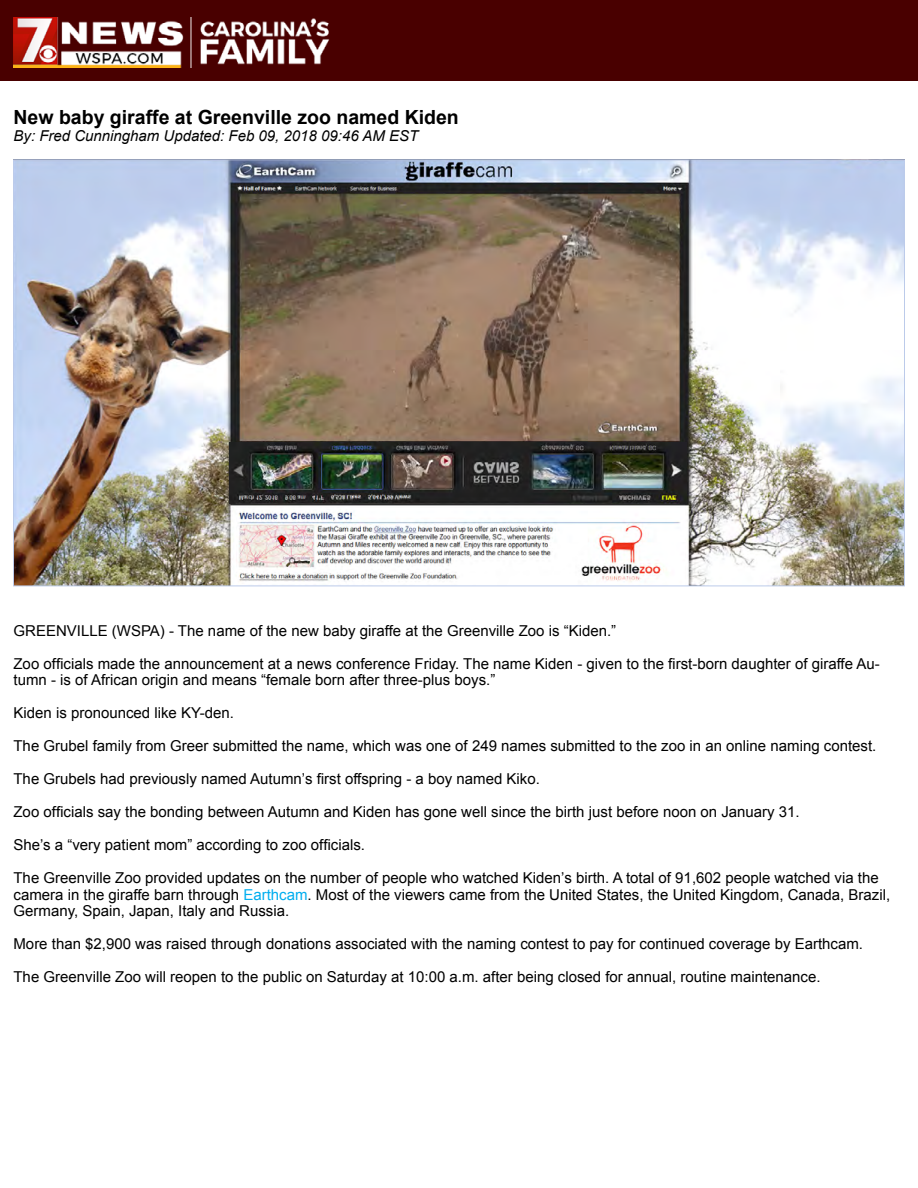
<style>
.page{position:relative;width:918px;height:1188px;background:#fff}
.page>*{position:absolute;margin:0;border:0;box-sizing:border-box;transform-origin:0 0}
.t1{font:700 19.5px "Arial";color:#000}
.t2{font:15px/16.5px "Arial";color:#000}
.t3{font:italic 15px "Arial";color:#000}
.s1{color:#00aeef}
</style>
<div class="page">
<img style="left:15px;top:162px;width:888px;height:422px">
<img style="left:230px;top:443px;width:456px;height:61px">
<div style="left:0;top:0;width:918px;height:81px;background:#490000"></div>
<img style="left:14px;top:17px;width:316px;height:50px">
<h1 class="t1" style="left:14px;top:104px;width:447px">New baby giraffe at Greenville zoo named Kiden</h1>
<p class="t3" style="left:14px;top:126px;width:406px">By: Fred Cunningham Updated: Feb 09, 2018 09:46 AM EST</p>
<p class="t2" style="left:14px;top:622px;width:604px">GREENVILLE (WSPA) - The name of the new baby giraffe at the Greenville Zoo is “Kiden.”</p>
<p class="t2" style="left:14px;top:655px;width:868px">Zoo officials made the announcement at a news conference Friday. The name Kiden - given to the first-born daughter of giraffe Au&shy;tumn - is of African origin and means “female born after three-plus boys.”</p>
<p class="t2" style="left:14px;top:705px;width:222px">Kiden is pronounced like KY-den.</p>
<p class="t2" style="left:14px;top:738px;width:864px">The Grubel family from Greer submitted the name, which was one of 249 names submitted to the zoo in an online naming contest.</p>
<p class="t2" style="left:14px;top:771px;width:528px">The Grubels had previously named Autumn’s first offspring - a boy named Kiko.</p>
<p class="t2" style="left:14px;top:804px;width:788px">Zoo officials say the bonding between Autumn and Kiden has gone well since the birth just before noon on January 31.</p>
<p class="t2" style="left:14px;top:837px;width:353px">She’s a “very patient mom” according to zoo officials.</p>
<p class="t2" style="left:14px;top:870px;width:878px">The Greenville Zoo provided updates on the number of people who watched Kiden’s birth. A total of 91,602 people watched via the camera in the giraffe barn through <span class="s1">Earthcam</span>. Most of the viewers came from the United States, the United Kingdom, Canada, Brazil,<br>Germany, Spain, Japan, Italy and Russia.</p>
<p class="t2" style="left:14px;top:936px;width:851px">More than $2,900 was raised through donations associated with the naming contest to pay for continued coverage by Earthcam.</p>
<p class="t2" style="left:14px;top:969px;width:809px">The Greenville Zoo will reopen to the public on Saturday at 10:00 a.m. after being closed for annual, routine maintenance.</p>
</div>
